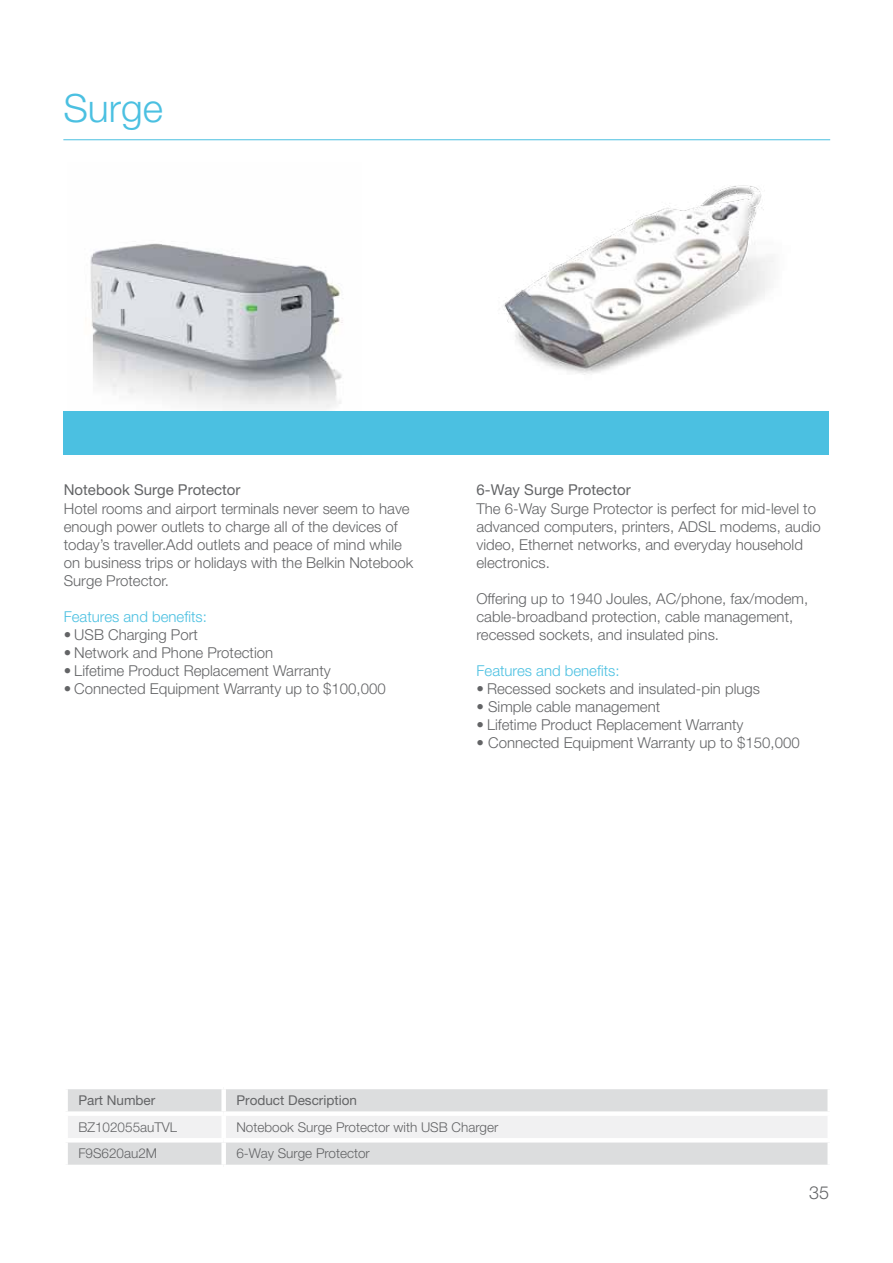
<style>
.page{position:relative;width:893px;height:1263px;background:#fff}
.page>*{position:absolute;margin:0;border:0;box-sizing:border-box;transform-origin:0 0}
.t1{font:300 39px "Helvetica Neue LT Pro";color:#4bc0e1}
.t2{font:300 18px "Helvetica Neue LT Pro";color:#636466}
.t3{font:300 15px/18px "Helvetica Neue LT Pro";color:#636466}
.t4{font:15px "Helvetica Neue LT Pro";color:#636466}
.t5{font:300 15px "Helvetica Neue LT Pro";color:#4bc0e1}
.t6{font:300 13.5px "Helvetica Neue LT Pro";color:#636466}
.t7{font:13.5px "Helvetica Neue LT Pro";color:#636466}
</style>
<div class="page">
<img style="left:68px;top:241px;width:293px;height:214px">
<div style="left:63px;top:411px;width:766px;height:43px;background:#4bc0e1"></div>
<hr style="left:63px;top:139px;width:767px;height:1px;background:#4bc0e1">
<div style="left:68px;top:1089px;width:759px;height:76px;background:#dcddde"></div>
<div style="left:68px;top:1116px;width:759px;height:22px;background:#f1f1f2"></div>
<div style="left:221px;top:1089px;width:5px;height:22px;background:#fff"></div>
<div style="left:63px;top:1111px;width:161px;height:5px;background:#fff"></div>
<div style="left:224px;top:1111px;width:608px;height:5px;background:#fff"></div>
<div style="left:221px;top:1116px;width:5px;height:22px;background:#fff"></div>
<hr style="left:63px;top:1138px;width:161px;height:4px;background:#fff">
<hr style="left:224px;top:1138px;width:608px;height:4px;background:#fff">
<div style="left:221px;top:1142px;width:5px;height:23px;background:#fff"></div>
<img style="left:503px;top:185px;width:271px;height:190px">
<h1 class="t1" style="left:63px;top:84px;width:101px">Surge</h1>
<p class="t4" style="left:64px;top:481px;width:178px">Notebook Surge Protector</p>
<p class="t3" style="left:64px;top:499px;width:351px">Hotel rooms and airport terminals never seem to have enough power outlets to charge all of the devices of today’s traveller.Add outlets and peace of mind while on business trips or holidays with the Belkin Notebook Surge Protector.</p>
<p class="t5" style="left:64px;top:607px;width:145px">Features and benefits:</p>
<p class="t3" style="left:64px;top:625px;width:136px">• USB Charging Port</p>
<p class="t3" style="left:64px;top:643px;width:211px">• Network and Phone Protection</p>
<p class="t3" style="left:64px;top:661px;width:268px">• Lifetime Product Replacement Warranty</p>
<p class="t3" style="left:64px;top:679px;width:323px">• Connected Equipment Warranty up to $100,000</p>
<p class="t4" style="left:476px;top:481px;width:156px">6-Way Surge Protector</p>
<p class="t3" style="left:476px;top:499px;width:346px">The 6-Way Surge Protector is perfect for mid-level to advanced computers, printers, ADSL modems, audio video, Ethernet networks, and everyday household electronics.</p>
<p class="t3" style="left:476px;top:589px;width:333px">Offering up to 1940 Joules, AC/phone, fax/modem, cable-broadband protection, cable management, recessed sockets, and insulated pins.</p>
<p class="t5" style="left:476px;top:661px;width:145px">Features and benefits:</p>
<p class="t3" style="left:476px;top:679px;width:285px">• Recessed sockets and insulated-pin plugs</p>
<p class="t3" style="left:476px;top:697px;width:185px">• Simple cable management</p>
<p class="t3" style="left:476px;top:715px;width:268px">• Lifetime Product Replacement Warranty</p>
<p class="t3" style="left:476px;top:733px;width:325px">• Connected Equipment Warranty up to $150,000</p>
<p class="t7" style="left:78px;top:1092px;width:79px">Part Number</p>
<p class="t7" style="left:236px;top:1092px;width:122px">Product Description</p>
<p class="t6" style="left:78px;top:1119px;width:100px">BZ102055auTVL</p>
<p class="t6" style="left:236px;top:1119px;width:263px">Notebook Surge Protector with USB Charger</p>
<p class="t6" style="left:78px;top:1145px;width:80px">F9S620au2M</p>
<p class="t6" style="left:236px;top:1145px;width:135px">6-Way Surge Protector</p>
<p class="t2" style="left:809px;top:1182px;width:22px">35</p>
</div>
